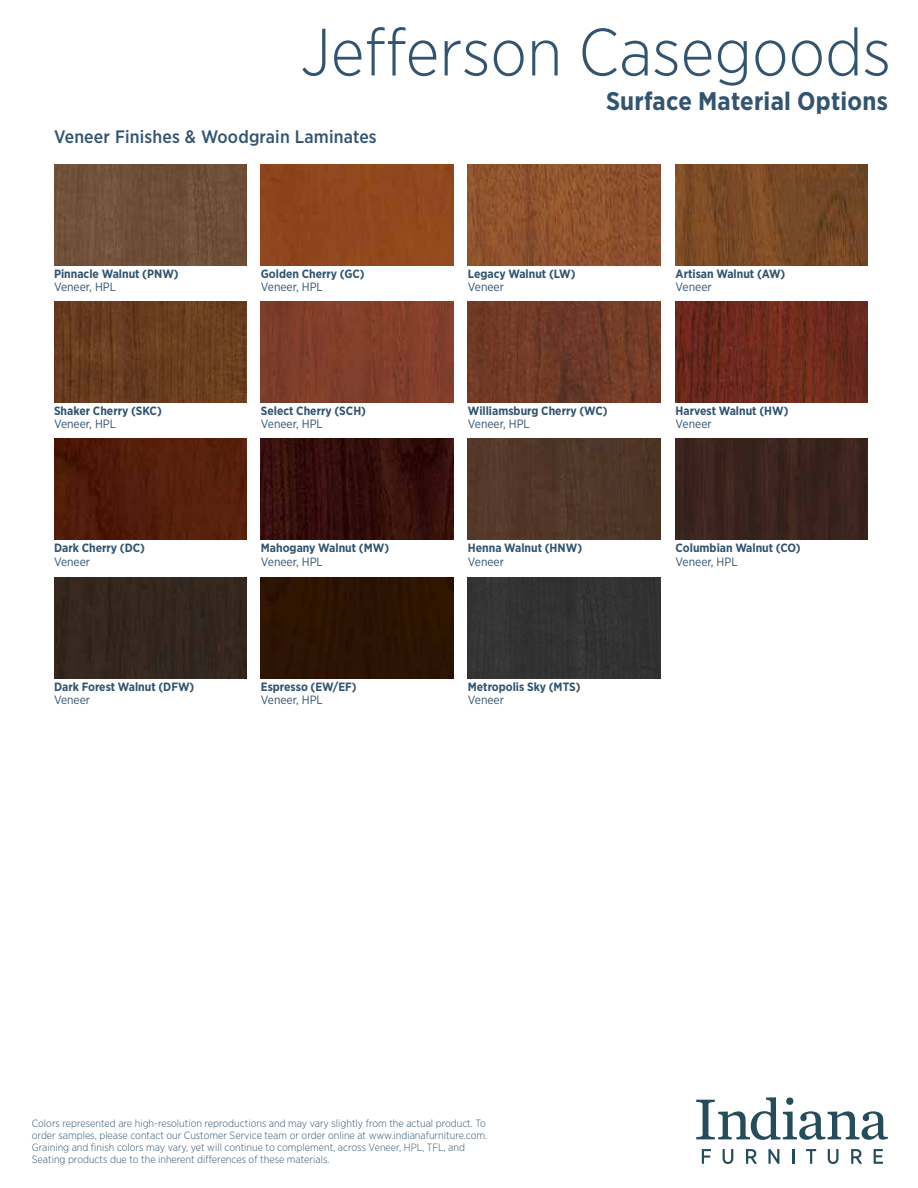
<style>
.page{position:relative;width:918px;height:1188px;background:#fff}
.page>*{position:absolute;margin:0;border:0;box-sizing:border-box;transform-origin:0 0}
.t1{font:300 66.75px "Gotham Narrow";color:#335470}
.t2{font:700 25.5px "Gotham Narrow";letter-spacing:.01em;color:#335470}
.t3{font:500 18px "Gotham Narrow";letter-spacing:.01em;color:#335470}
.t4{font:700 12px "Gotham Narrow";color:#335470}
.t5{font:12px "Gotham Narrow";color:#335470}
.t6{font:300 10.5px/12px "Gotham Narrow";color:#335470}
</style>
<div class="page">
<svg style="left:696px;top:1097px;width:192px;height:43px"></svg>
<svg style="left:702px;top:1149px;width:9px;height:15px"></svg>
<svg style="left:723px;top:1149px;width:10px;height:15px"></svg>
<svg style="left:746px;top:1149px;width:11px;height:15px"></svg>
<svg style="left:768px;top:1149px;width:11px;height:15px"></svg>
<svg style="left:792px;top:1149px;width:2px;height:15px"></svg>
<svg style="left:806px;top:1149px;width:10px;height:15px"></svg>
<svg style="left:828px;top:1149px;width:10px;height:15px"></svg>
<svg style="left:851px;top:1149px;width:11px;height:15px"></svg>
<svg style="left:874px;top:1149px;width:9px;height:15px"></svg>
<div style="left:261px;top:164px;width:192px;height:101px;background:#90461e"></div>
<img style="left:468px;top:164px;width:192px;height:101px">
<img style="left:676px;top:164px;width:192px;height:101px">
<img style="left:54px;top:301px;width:192px;height:101px">
<img style="left:261px;top:301px;width:192px;height:101px">
<img style="left:468px;top:301px;width:192px;height:101px">
<img style="left:676px;top:301px;width:192px;height:101px">
<img style="left:54px;top:439px;width:192px;height:101px">
<img style="left:261px;top:439px;width:192px;height:101px">
<div style="left:468px;top:439px;width:192px;height:101px;background:#503628"></div>
<img style="left:676px;top:439px;width:192px;height:101px">
<div style="left:54px;top:577px;width:192px;height:101px;background:#35271f"></div>
<div style="left:261px;top:577px;width:192px;height:101px;background:#2c1403"></div>
<div style="left:468px;top:577px;width:192px;height:101px;background:#323232"></div>
<div style="left:54px;top:164px;width:192px;height:101px;background:#6f4f38"></div>
<h1 class="t1" style="left:301px;top:11px;width:592px">Jefferson Casegoods</h1>
<h2 class="t2" style="left:606px;top:85px;width:283px">Surface Material Options</h2>
<h3 class="t3" style="left:54px;top:125px;width:324px">Veneer Finishes &amp; Woodgrain Laminates</h3>
<p class="t4" style="left:54px;top:266px;width:126px">Pinnacle Walnut (PNW)</p>
<p class="t5" style="left:54px;top:279px;width:64px">Veneer, HPL</p>
<p class="t4" style="left:261px;top:266px;width:105px">Golden Cherry (GC)</p>
<p class="t5" style="left:261px;top:279px;width:64px">Veneer, HPL</p>
<p class="t4" style="left:468px;top:266px;width:109px">Legacy Walnut (LW)</p>
<p class="t5" style="left:468px;top:279px;width:38px">Veneer</p>
<p class="t4" style="left:676px;top:266px;width:111px">Artisan Walnut (AW)</p>
<p class="t5" style="left:676px;top:279px;width:38px">Veneer</p>
<p class="t4" style="left:54px;top:403px;width:109px">Shaker Cherry (SKC)</p>
<p class="t5" style="left:54px;top:417px;width:64px">Veneer, HPL</p>
<p class="t4" style="left:261px;top:403px;width:107px">Select Cherry (SCH)</p>
<p class="t5" style="left:261px;top:417px;width:64px">Veneer, HPL</p>
<p class="t4" style="left:468px;top:403px;width:141px">Williamsburg Cherry (WC)</p>
<p class="t5" style="left:468px;top:417px;width:64px">Veneer, HPL</p>
<p class="t4" style="left:676px;top:403px;width:114px">Harvest Walnut (HW)</p>
<p class="t5" style="left:676px;top:417px;width:38px">Veneer</p>
<p class="t4" style="left:54px;top:540px;width:93px">Dark Cherry (DC)</p>
<p class="t5" style="left:54px;top:554px;width:38px">Veneer</p>
<p class="t4" style="left:261px;top:540px;width:130px">Mahogany Walnut (MW)</p>
<p class="t5" style="left:261px;top:554px;width:64px">Veneer, HPL</p>
<p class="t4" style="left:468px;top:540px;width:116px">Henna Walnut (HNW)</p>
<p class="t5" style="left:468px;top:554px;width:38px">Veneer</p>
<p class="t4" style="left:676px;top:540px;width:127px">Columbian Walnut (CO)</p>
<p class="t5" style="left:676px;top:554px;width:64px">Veneer, HPL</p>
<p class="t4" style="left:54px;top:679px;width:142px">Dark Forest Walnut (DFW)</p>
<p class="t5" style="left:54px;top:692px;width:38px">Veneer</p>
<p class="t4" style="left:261px;top:679px;width:97px">Espresso (EW/EF)</p>
<p class="t5" style="left:261px;top:692px;width:64px">Veneer, HPL</p>
<p class="t4" style="left:468px;top:679px;width:114px">Metropolis Sky (MTS)</p>
<p class="t5" style="left:468px;top:692px;width:38px">Veneer</p>
<p class="t6" style="left:32px;top:1117px;width:457px">Colors represented are high-resolution reproductions and may vary slightly from the actual product. To order samples, please contact our Customer Service team or order online at www.indianafurniture.com.<br>Graining and finish colors may vary, yet will continue to complement, across Veneer, HPL, TFL, and Seating products due to the inherent differences of these materials.</p>
</div>
